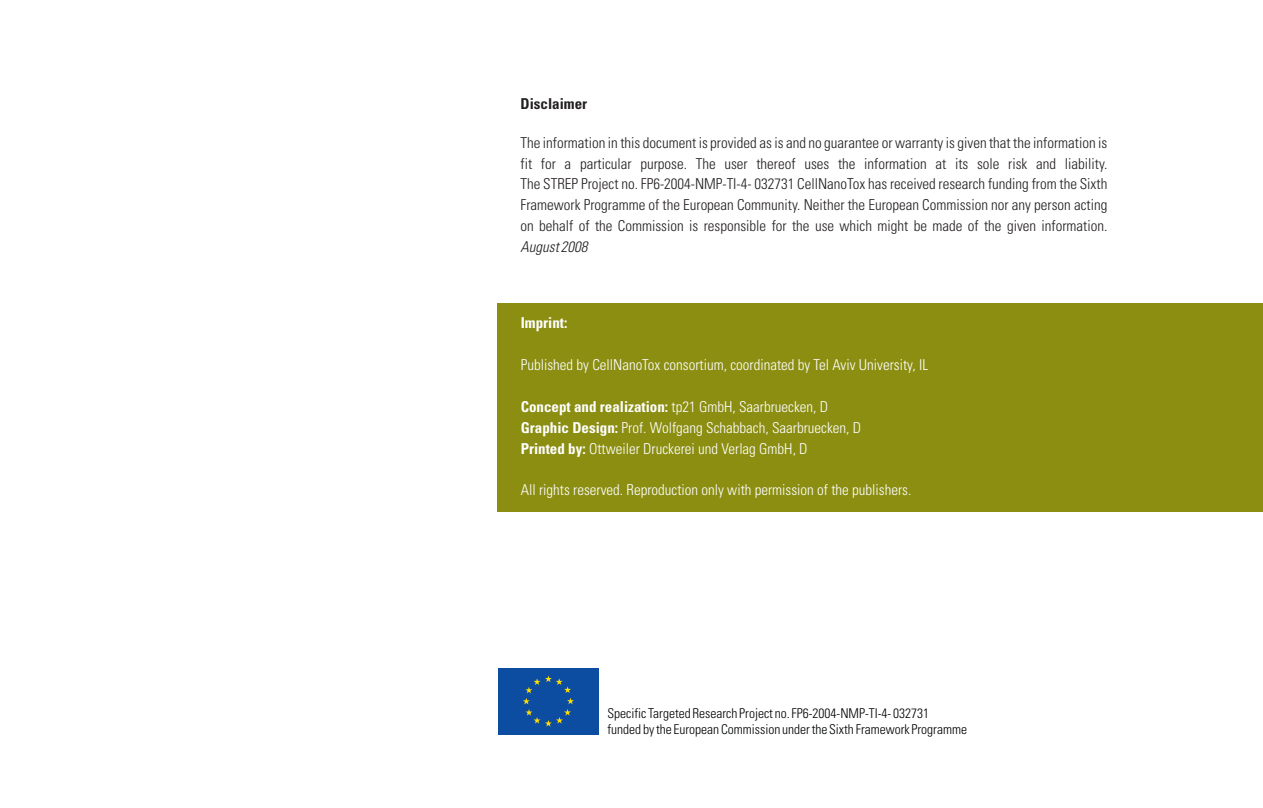
<style>
.page{position:relative;width:1263px;height:808px;background:#fff}
.page>*{position:absolute;margin:0;border:0;box-sizing:border-box;transform-origin:0 0}
.t1{font:300 condensed 15px/20.7px "Univers LT";color:#231f20;text-align:justify}
.t2{font:300 condensed 15px/21px "Univers LT";color:#fff}
.t3{font:300 condensed 15px "Univers LT";color:#231f20}
.t4{font:italic 300 condensed 15px "Univers LT";color:#231f20}
.t5{font:300 condensed 15px "Univers LT";color:#fff}
.t6{font:300 condensed 13.5px/16.2px "Univers LT";color:#010202}
.s1{font-style:inherit}
</style>
<div class="page">
<div style="left:497px;top:303px;width:766px;height:209px;background:#8b8e11"></div>
<div style="left:498px;top:668px;width:100px;height:67px;background:#0d4da1"></div>
<svg style="left:523px;top:675px;width:51px;height:51px"></svg>
<p class="t3" style="left:520px;top:98px;width:68px">Disclaimer</p>
<p class="t1" style="left:520px;top:134px;width:588px">The information in this document is provided as is and no guarantee or warranty is given that the information is fit for a particular purpose. The user thereof uses the information at its sole risk and liability.<br>The STREP Project no. FP6-2004-NMP-TI-4- 032731 CellNanoTox has received research funding from the Sixth Framework Programme of the European Community. Neither the European Commission nor any person acting on behalf of the Commission is responsible for the use which might be made of the given information.</p>
<p class="t4" style="left:520px;top:241px;width:68px">August 2008</p>
<p class="t5" style="left:521px;top:317px;width:48px">Imprint:</p>
<p class="t2" style="left:521px;top:355px;width:409px">Published by CellNanoTox consortium, coordinated by Tel Aviv University, IL</p>
<p class="t2" style="left:521px;top:397px;width:342px"><span class="s1">Concept and realization:</span> tp21 GmbH, Saarbruecken, D<br><span class="s1">Graphic Design:</span> Prof. Wolfgang Schabbach, Saarbruecken, D<br><span class="s1">Printed by:</span> Ottweiler Druckerei und Verlag GmbH, D</p>
<p class="t2" style="left:521px;top:481px;width:392px">All rights reserved. Reproduction only with permission of the publishers.</p>
<p class="t6" style="left:607px;top:706px;width:361px">Specific Targeted Research Project no. FP6-2004-NMP-TI-4- 032731<br>funded by the European Commission under the Sixth Framework Programme</p>
</div>
